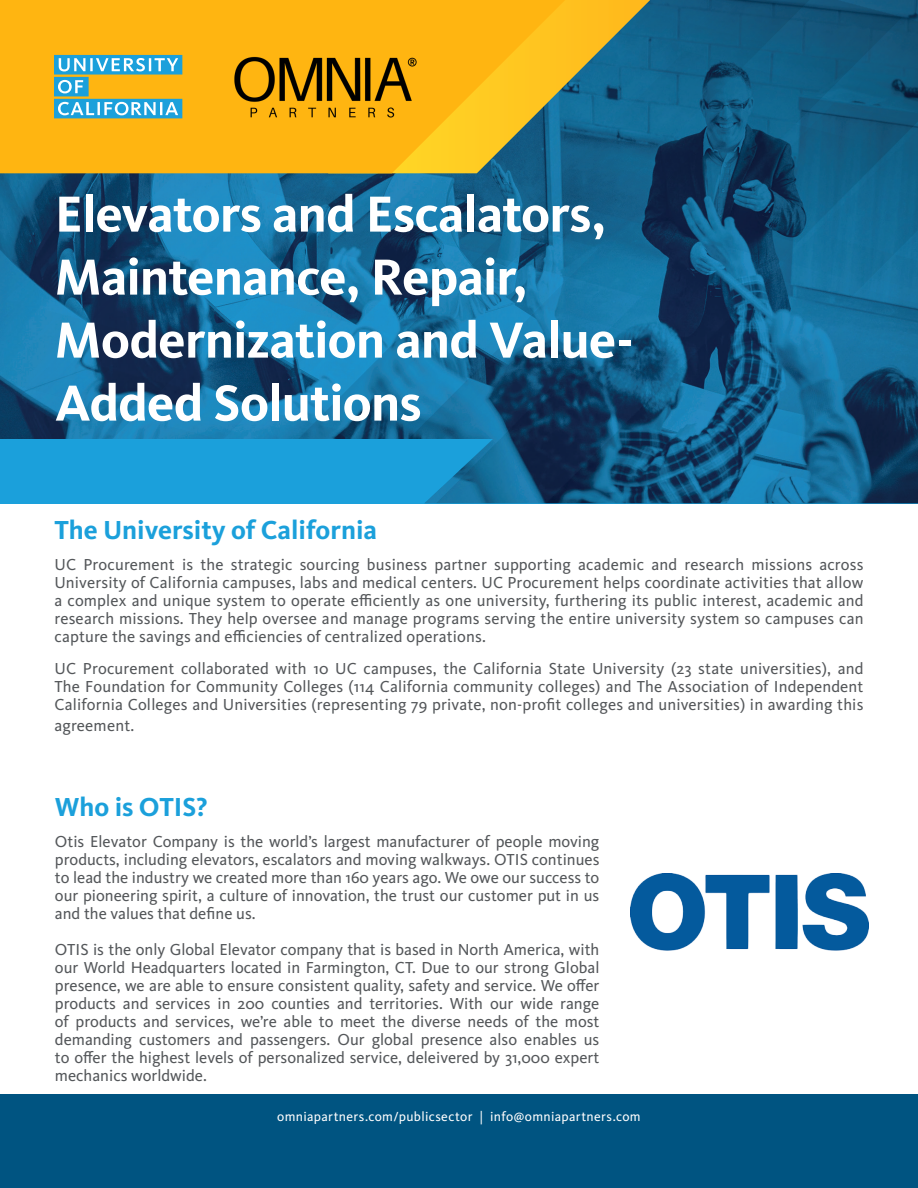
<style>
.page{position:relative;width:918px;height:1188px;background:#fff}
.page>*{position:absolute;margin:0;border:0;box-sizing:border-box;transform-origin:0 0}
.t1{font:700 52.5px/63px "Kievit Pro";letter-spacing:-.015em;color:#fff}
.t2{font:700 27px "Kievit Pro";color:#1ba0db}
.t3{font:16.5px/18px "Kievit Pro";letter-spacing:.005em;color:#54575a;text-align:justify}
.t4{font:13.5px "Kievit Pro";letter-spacing:.025em;color:#fff}
</style>
<div class="page">
<div style="left:0;top:1094px;width:918px;height:94px;background:#005481"></div>
<svg style="left:0;top:0;width:918px;height:503px;background:#156591"></svg>
<svg style="left:565px;top:0;width:85px;height:173px;background:#4d7b73"></svg>
<svg style="left:0;top:0;width:565px;height:173px;background:#f3b319"></svg>
<img style="left:231px;top:55px;width:188px;height:63px">
<svg style="left:54px;top:55px;width:128px;height:63px;background:#84b5a4"></svg>
<img style="left:631px;top:873px;width:238px;height:77px">
<p class="t1" style="left:55px;top:182px;width:580px">Elevators and Escalators,<br>Maintenance, Repair,<br>Modernization and Value-<br>Added Solutions</p>
<p class="t2" style="left:54px;top:514px;width:324px">The University of California</p>
<p class="t3" style="left:54px;top:556px;width:811px">UC Procurement is the strategic sourcing business partner supporting academic and research missions across University of California campuses, labs and medical centers. UC Procurement helps coordinate activities that allow a complex and unique system to operate efficiently as one university, furthering its public interest, academic and research missions. They help oversee and manage programs serving the entire university system so campuses can capture the savings and efficiencies of centralized operations.</p>
<p class="t3" style="left:54px;top:659px;width:811px">UC Procurement collaborated with 10 UC campuses, the California State University (23 state universities), and The Foundation for Community Colleges (114 California community colleges) and The Association of Independent California Colleges and Universities (representing 79 private, non-profit colleges and universities) in awarding this</p>
<p class="t3" style="left:54px;top:717px;width:81px">agreement.</p>
<p class="t2" style="left:55px;top:791px;width:154px">Who is OTIS?</p>
<p class="t3" style="left:55px;top:833px;width:546px">Otis Elevator Company is the world’s largest manufacturer of people moving products, including elevators, escalators and moving walkways. OTIS continues to lead the industry we created more than 160 years ago. We owe our success to our pioneering spirit, a culture of innovation, the trust our customer put in us and the values that define us.</p>
<p class="t3" style="left:55px;top:941px;width:546px">OTIS is the only Global Elevator company that is based in North America, with our World Headquarters located in Farmington, CT. Due to our strong Global presence, we are able to ensure consistent quality, safety and service. We offer products and services in 200 counties and territories. With our wide range of products and services, we’re able to meet the diverse needs of the most demanding customers and passengers. Our global presence also enables us to offer the highest levels of personalized service, deleivered by 31,000 expert mechanics worldwide.</p>
<p class="t4" style="left:277px;top:1109px;width:365px">omniapartners.com/publicsector | info@omniapartners.com</p>
</div>
